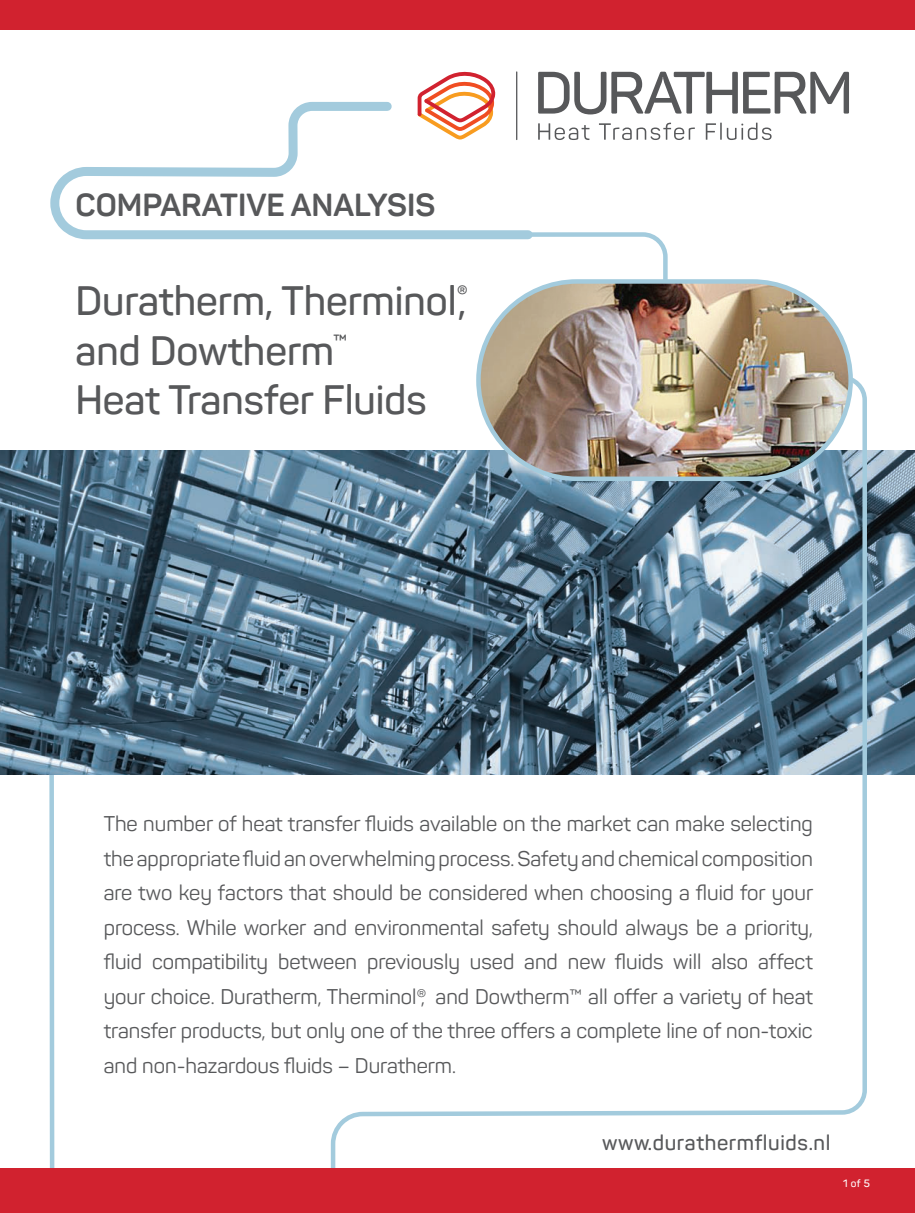
<style>
.page{position:relative;width:915px;height:1213px;background:#fff}
.page>*{position:absolute;margin:0;border:0;box-sizing:border-box;transform-origin:0 0}
.t1{font:600 40.5px/49.5px "Panton";color:#57585a}
.t2{font:700 31.5px "Panton";color:#57585a}
.t3{font:21px/34.5px "Panton";color:#57585a;text-align:justify}
.t4{font:600 21px "Panton";letter-spacing:.03em;color:#57585a}
.t5{font:600 10.5px "Panton";color:#fff}
</style>
<div class="page">
<svg style="left:47px;top:774px;width:10px;height:393px"></svg>
<img style="left:0;top:451px;width:914px;height:323px">
<svg style="left:538px;top:72px;width:310px;height:42px"></svg>
<svg style="left:538px;top:123px;width:51px;height:17px"></svg>
<svg style="left:599px;top:123px;width:95px;height:17px"></svg>
<svg style="left:705px;top:123px;width:66px;height:17px"></svg>
<hr style="left:516px;top:71px;width:1px;height:69px;background:#57585a">
<svg style="left:417px;top:71px;width:78px;height:26px"></svg>
<div style="left:0;top:0;width:914px;height:30px;background:#d1222f"></div>
<svg style="left:50px;top:97px;width:468px;height:143px"></svg>
<svg style="left:328px;top:373px;width:540px;height:794px"></svg>
<svg style="left:301px;top:230px;width:367px;height:49px"></svg>
<img style="left:478px;top:284px;width:372px;height:194px">
<div style="left:476px;top:279px;width:376px;height:202px;border:4px solid #a3cbdd;border-radius:99px"></div>
<div style="left:0;top:1167px;width:914px;height:45px;background:#d1222f"></div>
<p class="t2" style="left:75px;top:185px;width:361px">COMPARATIVE ANALYSIS</p>
<p class="t1" style="left:75px;top:276px;width:394px">Duratherm, Therminol<sup>®</sup>, and Dowtherm<sup>™<br></sup>Heat Transfer Fluids</p>
<p class="t3" style="left:104px;top:806px;width:710px">The number of heat transfer fluids available on the market can make selecting the appropriate fluid an overwhelming process. Safety and chemical composition are two key factors that should be considered when choosing a fluid for your process. While worker and environmental safety should always be a priority, fluid compatibility between previously used and new fluids will also affect your choice. Duratherm, Therminol®, and Dowtherm™ all offer a variety of heat transfer products, but only one of the three offers a complete line of non-toxic and non-hazardous fluids – Duratherm.</p>
<p class="t4" style="left:601px;top:1128px;width:230px">www.durathermfluids.nl</p>
<p class="t5" style="left:842px;top:1176px;width:28px">1 of 5</p>
</div>
